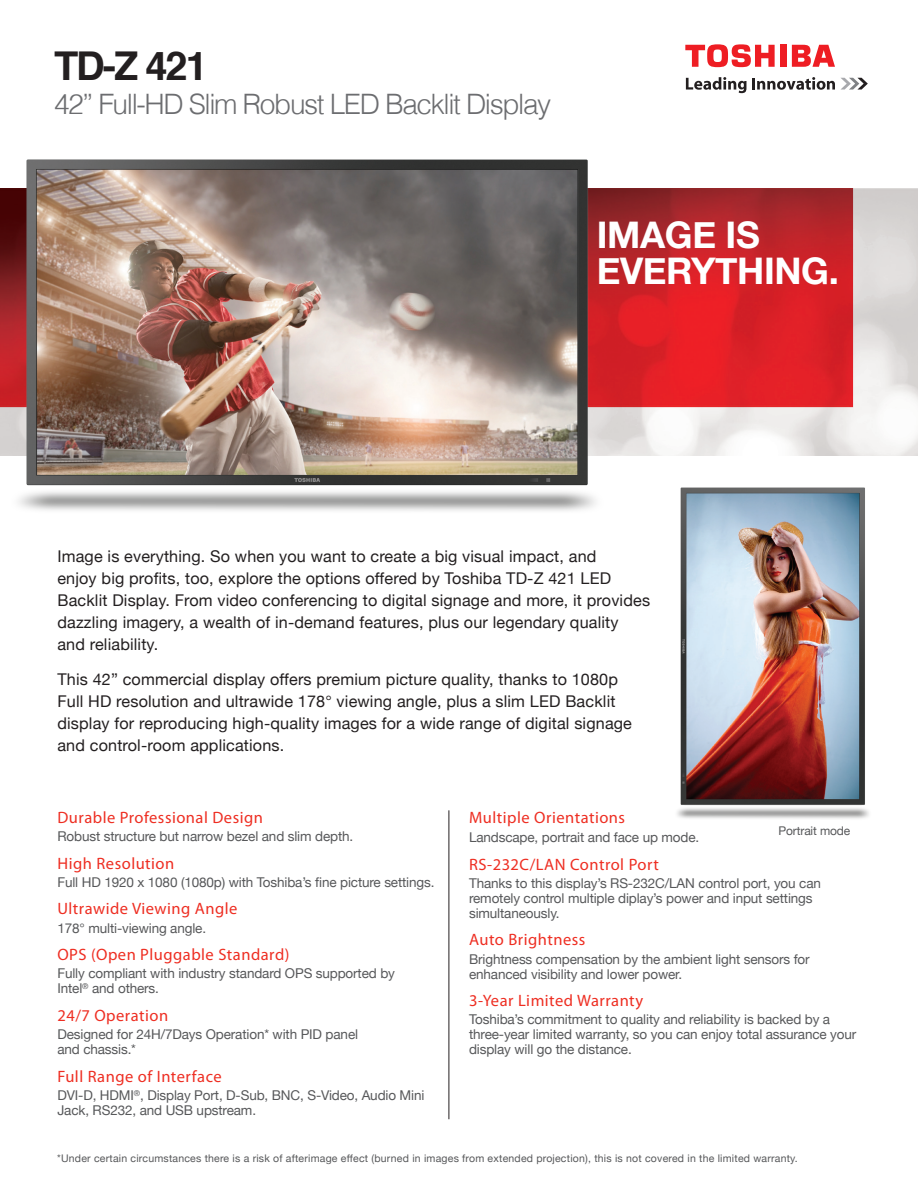
<style>
.page{position:relative;width:918px;height:1188px;background:#fff}
.page>*{position:absolute;margin:0;border:0;box-sizing:border-box;transform-origin:0 0}
.t1{font:700 39.75px "Helvetica";color:#231f20}
.t2{font:700 36.75px/35.2px "Helvetica Neue";letter-spacing:-.01em;color:#fff}
.t3{font:300 28.2px "Helvetica";letter-spacing:-.05em;color:#6c6d70}
.t4{font:16.5px "Myriad Pro";letter-spacing:.03em;color:#ee2e22}
.t5{font:16.2px/22px "Helvetica Neue";letter-spacing:.01em;color:#231f20}
.t6{font:13.5px/15px "Helvetica Neue";letter-spacing:-.01em;color:#57585a}
.t7{font:12px "Helvetica Neue";letter-spacing:-.01em;color:#57585a}
.t8{font:10.5px "Helvetica Neue";letter-spacing:.02em;color:#57585a}
</style>
<div class="page">
<div style="left:780px;top:45px;width:6px;height:22px;background:#ee1d23"></div>
<svg style="left:792px;top:45px;width:43px;height:22px"></svg>
<svg style="left:685px;top:44px;width:90px;height:23px"></svg>
<svg style="left:686px;top:77px;width:182px;height:16px"></svg>
<img style="left:0;top:189px;width:918px;height:266px">
<img style="left:11px;top:159px;width:593px;height:352px">
<hr style="left:449px;top:810px;width:1px;height:309px;background:#231f20">
<img style="left:677px;top:487px;width:192px;height:332px">
<h1 class="t1" style="left:54px;top:34px;width:155px">TD-Z 421</h1>
<h3 class="t3" style="left:54px;top:87px;width:499px">42” Full-HD Slim Robust LED Backlit Display</h3>
<h2 class="t2" style="left:597px;top:217px;width:244px">IMAGE IS<br>EVERYTHING.</h2>
<p class="t5" style="left:57px;top:545px;width:594px">Image is everything. So when you want to create a big visual impact, and<br>enjoy big profits, too, explore the options offered by Toshiba TD-Z 421 LED Backlit Display. From video conferencing to digital signage and more, it provides dazzling imagery, a wealth of in-demand features, plus our legendary quality and reliability.</p>
<p class="t5" style="left:57px;top:668px;width:576px">This 42” commercial display offers premium picture quality, thanks to 1080p Full HD resolution and ultrawide 178° viewing angle, plus a slim LED Backlit display for reproducing high-quality images for a wide range of digital signage and control-room applications.</p>
<p class="t4" style="left:57px;top:807px;width:207px">Durable Professional Design</p>
<p class="t6" style="left:57px;top:828px;width:297px">Robust structure but narrow bezel and slim depth.</p>
<p class="t4" style="left:57px;top:853px;width:118px">High Resolution</p>
<p class="t6" style="left:57px;top:874px;width:379px">Full HD 1920 x 1080 (1080p) with Toshiba’s fine picture settings.</p>
<p class="t4" style="left:57px;top:899px;width:182px">Ultrawide Viewing Angle</p>
<p class="t6" style="left:57px;top:920px;width:150px">178° multi-viewing angle.</p>
<p class="t4" style="left:57px;top:944px;width:234px">OPS (Open Pluggable Standard)</p>
<p class="t6" style="left:57px;top:966px;width:339px">Fully compliant with industry standard OPS supported by<br>Intel<sup>®</sup> and others.</p>
<p class="t4" style="left:57px;top:1005px;width:112px">24/7 Operation</p>
<p class="t6" style="left:57px;top:1027px;width:302px">Designed for 24H/7Days Operation* with PID panel and chassis.*</p>
<p class="t4" style="left:57px;top:1066px;width:166px">Full Range of Interface</p>
<p class="t6" style="left:57px;top:1088px;width:369px">DVI-D, HDMI<sup>®</sup>, Display Port, D-Sub, BNC, S-Video, Audio Mini<br>Jack, RS232, and USB upstream.</p>
<p class="t4" style="left:469px;top:807px;width:158px">Multiple Orientations</p>
<p class="t6" style="left:469px;top:830px;width:232px">Landscape, portrait and face up mode.</p>
<p class="t4" style="left:469px;top:854px;width:191px">RS-232C/LAN Control Port</p>
<p class="t6" style="left:469px;top:875px;width:353px">Thanks to this display’s RS-232C/LAN control port, you can remotely control multiple diplay’s power and input settings simultaneously.</p>
<p class="t4" style="left:469px;top:930px;width:118px">Auto Brightness</p>
<p class="t6" style="left:469px;top:951px;width:342px">Brightness compensation by the ambient light sensors for enhanced visibility and lower power.</p>
<p class="t4" style="left:469px;top:991px;width:176px">3-Year Limited Warranty</p>
<p class="t6" style="left:469px;top:1012px;width:389px">Toshiba’s commitment to quality and reliability is backed by a three-year limited warranty, so you can enjoy total assurance your display will go the distance.</p>
<p class="t7" style="left:778px;top:823px;width:73px">Portrait mode</p>
<p class="t8" style="left:57px;top:1152px;width:742px">*Under certain circumstances there is a risk of afterimage effect (burned in images from extended projection), this is not covered in the limited warranty.</p>
</div>
